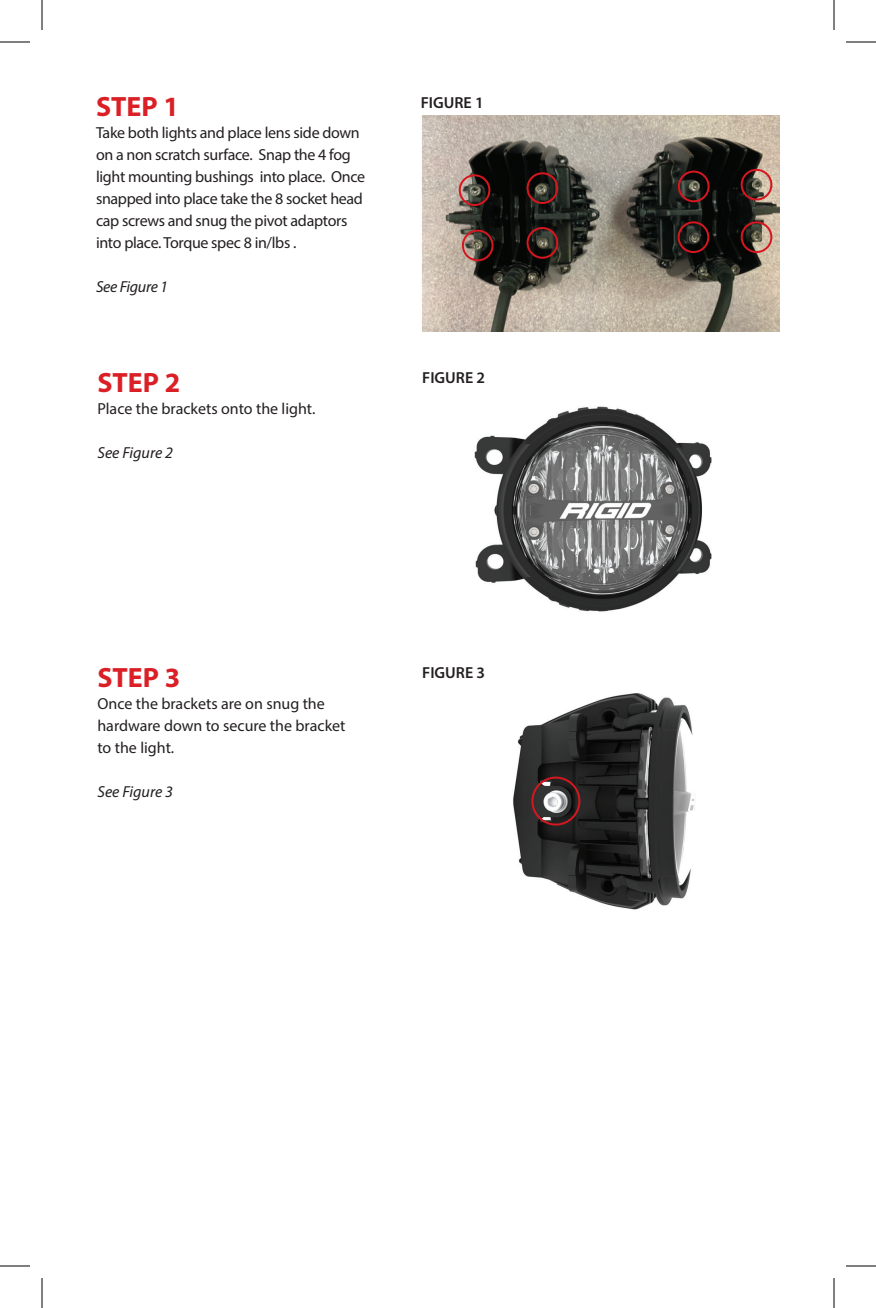
<style>
.page{position:relative;width:876px;height:1308px;background:#fff}
.page>*{position:absolute;margin:0;border:0;box-sizing:border-box;transform-origin:0 0}
.t1{font:700 28px "Myriad Pro";color:#da2026}
.t2{font:16px/22px "Myriad Pro";letter-spacing:-.02em;color:#231f20}
.t3{font:16px/22px "Myriad Pro";color:#231f20}
.t4{font:italic 16px "Myriad Pro";letter-spacing:-.005em;color:#231f20}
.t5{font:600 16px "Myriad Pro";color:#231f20}
</style>
<div class="page">
<img style="left:474px;top:406px;width:238px;height:206px">
<img style="left:513px;top:693px;width:182px;height:217px">
<img style="left:422px;top:115px;width:358px;height:216px">
<div style="left:527px;top:227px;width:31px;height:32px;border:2px solid #d7171f;border-radius:50%"></div>
<div style="left:527px;top:172px;width:31px;height:32px;border:2px solid #d7171f;border-radius:50%"></div>
<div style="left:678px;top:171px;width:32px;height:31px;border:2px solid #d7171f;border-radius:50%"></div>
<div style="left:678px;top:221px;width:31px;height:32px;border:2px solid #d7171f;border-radius:50%"></div>
<div style="left:741px;top:169px;width:31px;height:32px;border:2px solid #d7171f;border-radius:50%"></div>
<div style="left:741px;top:221px;width:31px;height:32px;border:2px solid #d7171f;border-radius:50%"></div>
<div style="left:459px;top:174px;width:31px;height:32px;border:2px solid #d7171f;border-radius:50%"></div>
<div style="left:462px;top:230px;width:32px;height:31px;border:2px solid #d7171f;border-radius:50%"></div>
<div style="left:531px;top:777px;width:49px;height:49px;border:2px solid #d7171f;border-radius:50%"></div>
<hr style="left:0;top:42px;width:30px;height:1px;background:#000">
<hr style="left:846px;top:42px;width:30px;height:1px;background:#000">
<hr style="left:0;top:1266px;width:30px;height:1px;background:#000">
<hr style="left:846px;top:1266px;width:30px;height:1px;background:#000">
<hr style="left:42px;top:0;width:1px;height:30px;background:#000">
<hr style="left:42px;top:1278px;width:1px;height:30px;background:#000">
<hr style="left:834px;top:0;width:1px;height:30px;background:#000">
<hr style="left:834px;top:1278px;width:1px;height:30px;background:#000">
<h1 class="t1" style="left:96px;top:89px;width:84px">STEP 1</h1>
<p class="t2" style="left:96px;top:122px;width:271px">Take both lights and place lens side down on a non scratch surface. Snap the 4 fog light mounting bushings into place. Once snapped into place take the 8 socket head cap screws and snug the pivot adaptors into place. Torque spec 8 in/lbs .</p>
<p class="t4" style="left:96px;top:277px;width:74px">See Figure 1</p>
<h1 class="t1" style="left:97px;top:365px;width:84px">STEP 2</h1>
<p class="t3" style="left:97px;top:398px;width:220px">Place the brackets onto the light.</p>
<p class="t4" style="left:97px;top:443px;width:77px">See Figure 2</p>
<p class="t5" style="left:421px;top:92px;width:64px">FIGURE 1</p>
<p class="t5" style="left:422px;top:368px;width:64px">FIGURE 2</p>
<h1 class="t1" style="left:97px;top:659px;width:84px">STEP 3</h1>
<p class="t3" style="left:97px;top:692px;width:250px">Once the brackets are on snug the hardware down to secure the bracket to the light.</p>
<p class="t4" style="left:97px;top:782px;width:77px">See Figure 3</p>
<p class="t5" style="left:422px;top:662px;width:64px">FIGURE 3</p>
</div>
